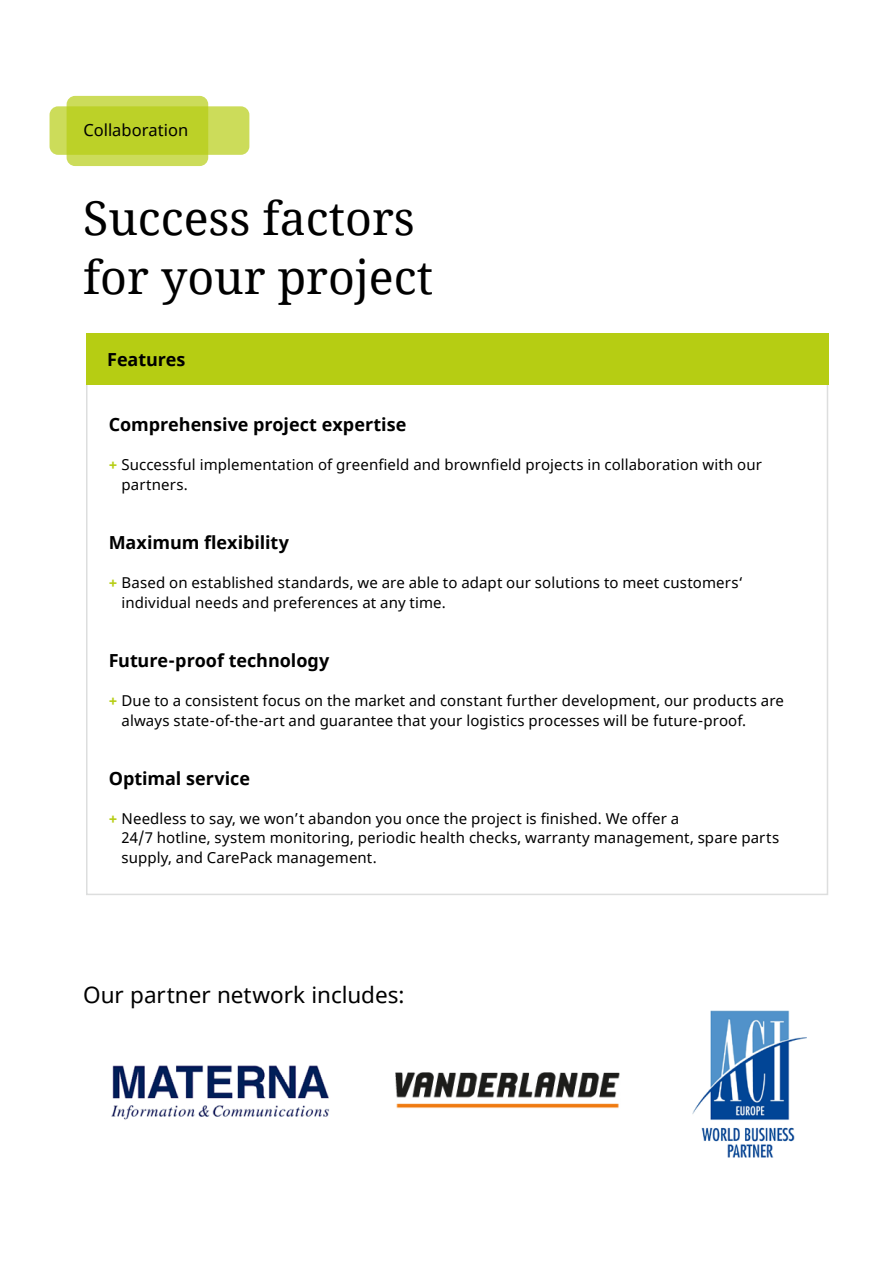
<style>
.page{position:relative;width:893px;height:1263px;background:#fff}
.page>*{position:absolute;margin:0;border:0;box-sizing:border-box;transform-origin:0 0}
.BrFo_Inside_Überschr{font:46.5px "Noto Serif";color:#000}
.BrFoFl_Unterzeile_me{font:22.5px "Noto Sans";letter-spacing:-.005em;color:#000}
.BrFoFl_Aufzählung{font:700 18px "Noto Sans";letter-spacing:-.005em;color:#000}
.BrFoFl_Kopfzeile_Wor{font:16.5px "Noto Sans";color:#000}
.BrFoFl_Aufzählung-2{font:15px/19.6px "Noto Sans";letter-spacing:.01em;color:#000}
.s1{font-weight:700;color:#b6cd13}
</style>
<div class="page">
<div style="left:86px;top:333px;width:742px;height:52px;background:#b6cd13"></div>
<img style="left:111px;top:1065px;width:218px;height:55px">
<img style="left:396px;top:1072px;width:224px;height:36px">
<img style="left:692px;top:1011px;width:114px;height:146px">
<div style="left:67px;top:96px;width:141px;height:70px;background:#ccdc5a;border-radius:9px"></div>
<svg style="left:50px;top:106px;width:199px;height:49px;background:#c0d437"></svg>
<p class="BrFoFl_Kopfzeile_Wor" style="left:84px;top:119px;width:106px">Collaboration</p>
<p class="BrFo_Inside_Überschr" style="left:83px;top:186px;width:333px">Success factors</p>
<p class="BrFo_Inside_Überschr" style="left:83px;top:245px;width:351px">for your project</p>
<p class="BrFoFl_Aufzählung" style="left:107px;top:346px;width:80px">Features</p>
<p class="BrFoFl_Aufzählung" style="left:109px;top:412px;width:299px">Comprehensive project expertise</p>
<p class="BrFoFl_Aufzählung-2" style="left:122px;top:456px;width:642px;text-indent:-13px"><span class="s1">+</span> Successful implementation of greenfield and brownfield projects in collaboration with our partners.</p>
<p class="BrFoFl_Aufzählung" style="left:109px;top:530px;width:182px">Maximum flexibility</p>
<p class="BrFoFl_Aufzählung-2" style="left:122px;top:573px;width:623px;text-indent:-13px"><span class="s1">+</span> Based on established standards, we are able to adapt our solutions to meet customers‘ individual needs and preferences at any time.</p>
<p class="BrFoFl_Aufzählung" style="left:109px;top:647px;width:222px">Future-proof technology</p>
<p class="BrFoFl_Aufzählung-2" style="left:122px;top:691px;width:664px;text-indent:-13px"><span class="s1">+</span> Due to a consistent focus on the market and constant further development, our products are always state-of-the-art and guarantee that your logistics processes will be future-proof.</p>
<p class="BrFoFl_Aufzählung" style="left:109px;top:765px;width:143px">Optimal service</p>
<p class="BrFoFl_Aufzählung-2" style="left:122px;top:809px;width:659px;text-indent:-13px"><span class="s1">+</span> Needless to say, we won’t abandon you once the project is finished. We offer a<br>24/7 hotline, system monitoring, periodic health checks, warranty management, spare parts supply, and CarePack management.</p>
<p class="BrFoFl_Unterzeile_me" style="left:83px;top:979px;width:323px">Our partner network includes:</p>
</div>
